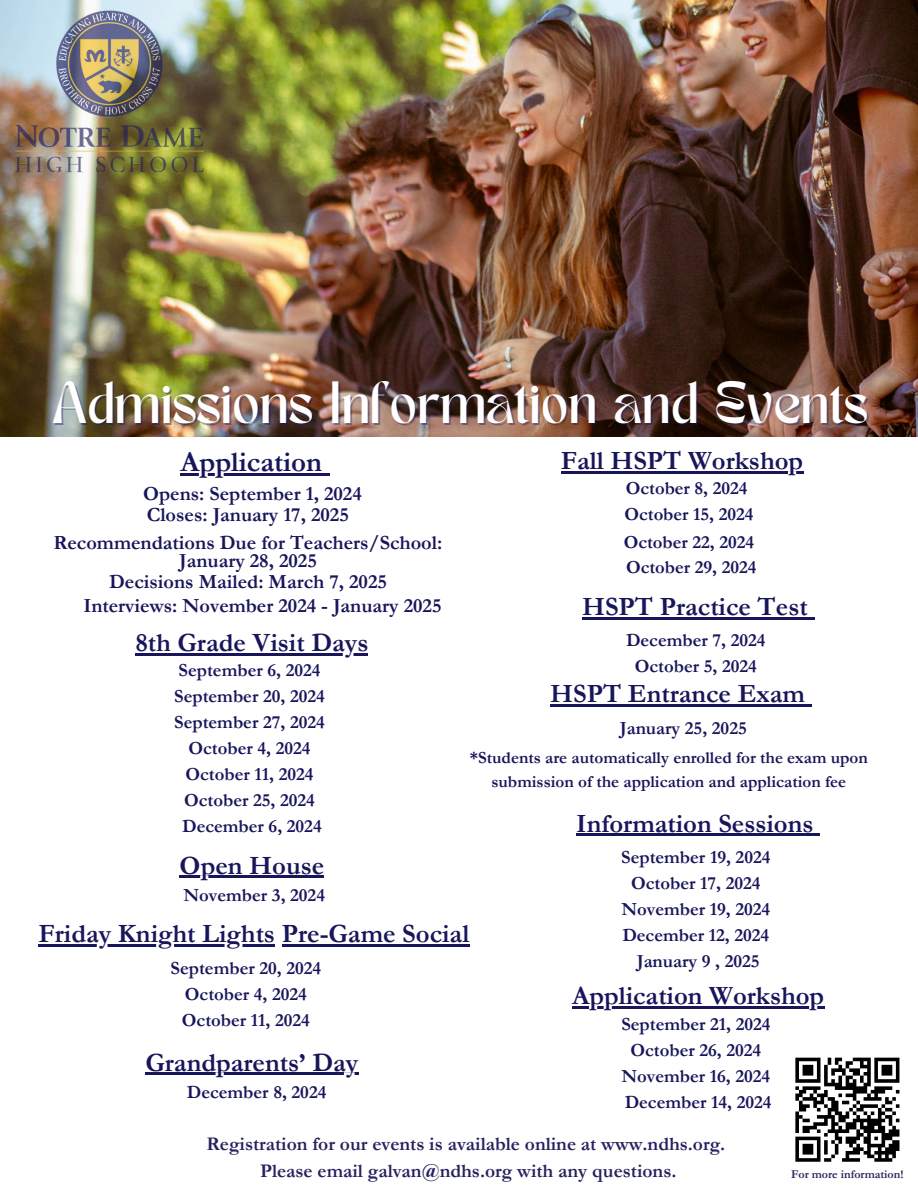
<style>
.page{position:relative;width:918px;height:1188px;background:#fff}
.page>*{position:absolute;margin:0;border:0;box-sizing:border-box;transform-origin:0 0}
.t1{font:41.55px "TANMERINGUE";color:#fff}
.t2{font:700 28.8px "Garamond";color:#18165b}
.t3{font:700 26.55px "Garamond";color:#18165b}
.t4{font:700 20.25px "Garamond";color:#18165b}
.t5{font:700 19.5px/27px "Garamond";color:#26225f;text-align:center}
.t6{font:700 18.6px/26.1px "Garamond";color:#18165b;text-align:center}
.t7{font:700 17.1px/23.7px "Garamond";color:#18165b;text-align:center}
.t8{font:700 12px "Garamond";color:#26225f}
</style>
<div class="page">
<img style="left:0;top:0;width:918px;height:437px">
<img style="left:13px;top:6px;width:193px;height:172px">
<hr style="left:561px;top:472px;width:242px;height:2px;background:#18165b">
<hr style="left:582px;top:617px;width:226px;height:3px;background:#18165b">
<svg style="left:808px;top:617px;width:6px;height:3px"></svg>
<hr style="left:550px;top:705px;width:255px;height:2px;background:#18165b">
<svg style="left:805px;top:705px;width:7px;height:2px"></svg>
<hr style="left:38px;top:944px;width:237px;height:3px;background:#18165b">
<hr style="left:282px;top:944px;width:187px;height:3px;background:#18165b">
<hr style="left:576px;top:834px;width:237px;height:2px;background:#18165b">
<svg style="left:813px;top:834px;width:7px;height:2px"></svg>
<hr style="left:180px;top:876px;width:144px;height:2px;background:#18165b">
<hr style="left:572px;top:1006px;width:252px;height:3px;background:#18165b">
<svg style="left:795px;top:1057px;width:105px;height:105px"></svg>
<hr style="left:135px;top:653px;width:233px;height:2px;background:#18165b">
<hr style="left:181px;top:473px;width:141px;height:3px;background:#18165b">
<svg style="left:322px;top:473px;width:7px;height:3px"></svg>
<hr style="left:145px;top:1073px;width:213px;height:2px;background:#18165b">
<p class="t1" style="left:52px;top:381px;width:818px">Admissions Information and Events</p>
<h2 class="t3" style="left:561px;top:447px;width:244px">Fall HSPT Workshop</h2>
<h3 class="t6" style="left:625px;top:476px;width:130px;text-align:left">October 8, 2024<br>October 15, 2024</h3>
<h3 class="t6" style="left:624px;top:529px;width:134px;text-align:left">October 22, 2024<br>October 29, 2024</h3>
<h3 class="t3" style="left:582px;top:592px;width:227px">HSPT Practice Test</h3>
<h3 class="t6" style="left:626px;top:627px;width:141px">December 7, 2024<br>October 5, 2024</h3>
<h2 class="t2" style="left:181px;top:446px;width:143px">Application</h2>
<h3 class="t4" style="left:143px;top:482px;width:220px">Opens: September 1, 2024</h3>
<h2 class="t4" style="left:147px;top:504px;width:204px">Closes: January 17, 2025</h2>
<h2 class="t4" style="left:53px;top:531px;width:391px">Recommendations Due for Teachers/School:</h2>
<h2 class="t4" style="left:179px;top:549px;width:139px">January 28, 2025</h2>
<h3 class="t4" style="left:109px;top:570px;width:279px">Decisions Mailed: March 7, 2025</h3>
<h3 class="t4" style="left:83px;top:594px;width:360px">Interviews: November 2024 - January 2025</h3>
<h2 class="t3" style="left:135px;top:628px;width:234px">8th Grade Visit Days</h2>
<h3 class="t6" style="left:174px;top:657px;width:152px">September 6, 2024<br>September 20, 2024<br>September 27, 2024<br>October 4, 2024<br>October 11, 2024<br>October 25, 2024<br>December 6, 2024</h3>
<h3 class="t3" style="left:550px;top:680px;width:256px">HSPT Entrance Exam</h3>
<h3 class="t6" style="left:620px;top:716px;width:129px">January 25, 2025</h3>
<h2 class="t7" style="left:470px;top:746px;width:400px">*Students are automatically enrolled for the exam upon submission of the application and application fee</h2>
<h2 class="t3" style="left:576px;top:809px;width:239px">Information Sessions</h2>
<h3 class="t6" style="left:621px;top:844px;width:151px">September 19, 2024<br>October 17, 2024<br>November 19, 2024<br>December 12, 2024<br>January 9 , 2025</h3>
<h2 class="t3" style="left:180px;top:851px;width:146px">Open House</h2>
<h3 class="t6" style="left:184px;top:882px;width:143px">November 3, 2024</h3>
<h3 class="t3" style="left:38px;top:919px;width:432px">Friday Knight Lights Pre-Game Social</h3>
<h3 class="t6" style="left:171px;top:955px;width:152px">September 20, 2024<br>October 4, 2024<br>October 11, 2024</h3>
<h2 class="t3" style="left:572px;top:981px;width:254px">Application Workshop</h2>
<h3 class="t6" style="left:621px;top:1011px;width:152px">September 21, 2024<br>October 26, 2024<br>November 16, 2024<br>December 14, 2024</h3>
<h3 class="t3" style="left:145px;top:1048px;width:215px">Grandparents’ Day</h3>
<p class="t6" style="left:187px;top:1079px;width:141px">December 8, 2024</p>
<h1 class="t5" style="left:206px;top:1130px;width:521px">Registration for our events is available online at www.ndhs.org.<br>Please email galvan@ndhs.org with any questions.</h1>
<h4 class="t8" style="left:791px;top:1167px;width:114px">For more information!</h4>
</div>
